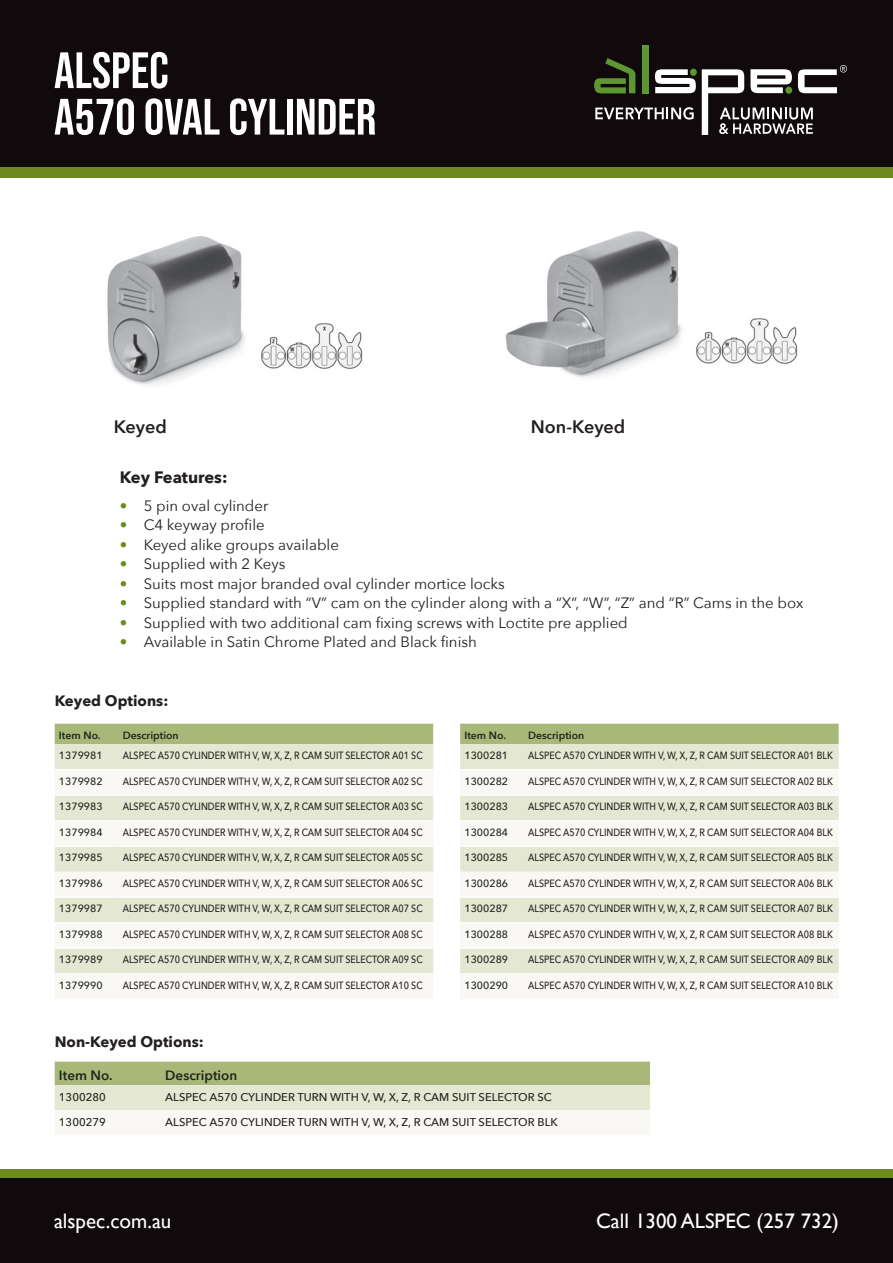
<style>
.page{position:relative;width:893px;height:1263px;background:#fff}
.page>*{position:absolute;margin:0;border:0;box-sizing:border-box;transform-origin:0 0}
.t1{font:51px "Bebas Neue";color:#fff}
.t2{font:21px "Gill Sans";color:#fff}
.t3{font:600 18px "Avenir Next";color:#231f20}
.t4{font:700 16.5px "Avenir Next";letter-spacing:-.005em;color:#231f20}
.t5{font:15px "Avenir Next";color:#231f20}
.t6{font:700 15px "Avenir Next";color:#231f20}
.t7{font:600 13.5px "Avenir Next";color:#1f251e}
.t8{font:500 11.25px "Avenir Next";color:#231f20}
.t9{font:500 11.25px "Avenir Next";color:#1f251e}
.t10{font:500 10.5px "Avenir Next";color:#231f20;scale:.85 1}
.t11{font:500 10.5px "Avenir Next";color:#1f251e}
.t12{font:600 10.5px "Avenir Next";color:#1f251e}
.s1{color:#6c8a1f}
</style>
<div class="page">
<div style="left:0;top:1178px;width:893px;height:85px;background:#110a0c"></div>
<div style="left:0;top:1170px;width:893px;height:8px;background:#6c8a1f"></div>
<div style="left:0;top:0;width:893px;height:167px;background:#110a0c"></div>
<div style="left:0;top:167px;width:893px;height:11px;background:#6c8a1f"></div>
<div style="left:642px;top:45px;width:6px;height:48px;background:#5c9731"></div>
<svg style="left:594px;top:58px;width:41px;height:35px"></svg>
<svg style="left:655px;top:69px;width:41px;height:24px"></svg>
<div style="left:690px;top:69px;width:7px;height:7px;background:#5c9731;border-radius:50%"></div>
<svg style="left:595px;top:107px;width:99px;height:13px"></svg>
<svg style="left:702px;top:65px;width:145px;height:70px"></svg>
<img style="left:107px;top:236px;width:138px;height:149px">
<img style="left:261px;top:323px;width:102px;height:46px">
<img style="left:505px;top:231px;width:177px;height:147px">
<img style="left:696px;top:318px;width:102px;height:46px">
<div style="left:55px;top:724px;width:378px;height:20px;background:#a9b879"></div>
<div style="left:55px;top:744px;width:378px;height:25px;background:#e4e7d1"></div>
<svg style="left:55px;top:770px;width:378px;height:229px;fill:#faf8f4"></svg>
<hr style="left:55px;top:795px;width:63px;height:1px;background:#fff">
<hr style="left:118px;top:795px;width:315px;height:1px;background:#fff">
<hr style="left:55px;top:820px;width:63px;height:1px;background:#fff">
<hr style="left:118px;top:820px;width:315px;height:1px;background:#fff">
<hr style="left:55px;top:846px;width:63px;height:1px;background:#fff">
<hr style="left:118px;top:846px;width:315px;height:1px;background:#fff">
<hr style="left:55px;top:897px;width:63px;height:1px;background:#fff">
<hr style="left:118px;top:897px;width:315px;height:1px;background:#fff">
<hr style="left:55px;top:922px;width:63px;height:1px;background:#fff">
<hr style="left:118px;top:922px;width:315px;height:1px;background:#fff">
<hr style="left:55px;top:948px;width:63px;height:1px;background:#fff">
<hr style="left:118px;top:948px;width:315px;height:1px;background:#fff">
<hr style="left:55px;top:973px;width:63px;height:1px;background:#fff">
<hr style="left:118px;top:973px;width:315px;height:1px;background:#fff">
<div style="left:460px;top:724px;width:379px;height:20px;background:#a9b879"></div>
<div style="left:460px;top:744px;width:379px;height:25px;background:#e4e7d1"></div>
<svg style="left:460px;top:771px;width:379px;height:227px;fill:#faf8f4"></svg>
<hr style="left:460px;top:795px;width:64px;height:1px;background:#fff">
<hr style="left:524px;top:795px;width:315px;height:1px;background:#fff">
<hr style="left:460px;top:820px;width:64px;height:1px;background:#fff">
<hr style="left:524px;top:820px;width:315px;height:1px;background:#fff">
<hr style="left:460px;top:846px;width:64px;height:1px;background:#fff">
<hr style="left:524px;top:846px;width:315px;height:1px;background:#fff">
<hr style="left:460px;top:897px;width:64px;height:1px;background:#fff">
<hr style="left:524px;top:897px;width:315px;height:1px;background:#fff">
<hr style="left:460px;top:922px;width:64px;height:1px;background:#fff">
<hr style="left:524px;top:922px;width:315px;height:1px;background:#fff">
<hr style="left:460px;top:948px;width:64px;height:1px;background:#fff">
<hr style="left:524px;top:948px;width:315px;height:1px;background:#fff">
<hr style="left:460px;top:973px;width:64px;height:1px;background:#fff">
<hr style="left:524px;top:973px;width:315px;height:1px;background:#fff">
<svg style="left:55px;top:1061px;width:595px;height:74px"></svg>
<p class="t1" style="left:54px;top:42px;width:116px">ALSPEC</p>
<p class="t1" style="left:54px;top:88px;width:324px">A570 OVAL CYLINDER</p>
<p class="t3" style="left:114px;top:412px;width:55px">Keyed</p>
<p class="t3" style="left:531px;top:412px;width:96px">Non-Keyed</p>
<p class="t4" style="left:120px;top:463px;width:109px">Key Features:</p>
<p class="t5" style="left:120px;top:493px;width:150px"><span class="s1">•</span> 5 pin oval cylinder</p>
<p class="t5" style="left:120px;top:512px;width:147px"><span class="s1">•</span> C4 keyway profile</p>
<p class="t5" style="left:120px;top:532px;width:221px"><span class="s1">•</span> Keyed alike groups available</p>
<p class="t5" style="left:120px;top:551px;width:167px"><span class="s1">•</span> Supplied with 2 Keys</p>
<p class="t5" style="left:120px;top:571px;width:386px"><span class="s1">•</span> Suits most major branded oval cylinder mortice locks</p>
<p class="t5" style="left:120px;top:590px;width:685px"><span class="s1">•</span> Supplied standard with “V” cam on the cylinder along with a “X”, “W”, “Z” and “R” Cams in the box</p>
<p class="t5" style="left:120px;top:610px;width:510px"><span class="s1">•</span> Supplied with two additional cam fixing screws with Loctite pre applied</p>
<p class="t5" style="left:120px;top:629px;width:359px"><span class="s1">•</span> Available in Satin Chrome Plated and Black finish</p>
<p class="t6" style="left:55px;top:688px;width:115px">Keyed Options:</p>
<p class="t12" style="left:59px;top:726px;width:43px">Item No.</p>
<p class="t12" style="left:123px;top:726px;width:58px">Description</p>
<p class="t11" style="left:59px;top:747px;width:45px">1379981</p>
<p class="t10" style="left:123px;top:747px;width:354px">ALSPEC A570 CYLINDER WITH V, W, X, Z, R CAM SUIT SELECTOR A01 SC</p>
<p class="t11" style="left:59px;top:772px;width:45px">1379982</p>
<p class="t10" style="left:123px;top:772px;width:354px">ALSPEC A570 CYLINDER WITH V, W, X, Z, R CAM SUIT SELECTOR A02 SC</p>
<p class="t11" style="left:59px;top:798px;width:45px">1379983</p>
<p class="t10" style="left:123px;top:798px;width:354px">ALSPEC A570 CYLINDER WITH V, W, X, Z, R CAM SUIT SELECTOR A03 SC</p>
<p class="t11" style="left:59px;top:823px;width:45px">1379984</p>
<p class="t10" style="left:123px;top:823px;width:354px">ALSPEC A570 CYLINDER WITH V, W, X, Z, R CAM SUIT SELECTOR A04 SC</p>
<p class="t11" style="left:59px;top:849px;width:45px">1379985</p>
<p class="t10" style="left:123px;top:849px;width:354px">ALSPEC A570 CYLINDER WITH V, W, X, Z, R CAM SUIT SELECTOR A05 SC</p>
<p class="t11" style="left:59px;top:874px;width:45px">1379986</p>
<p class="t10" style="left:123px;top:874px;width:354px">ALSPEC A570 CYLINDER WITH V, W, X, Z, R CAM SUIT SELECTOR A06 SC</p>
<p class="t11" style="left:59px;top:900px;width:45px">1379987</p>
<p class="t10" style="left:123px;top:900px;width:354px">ALSPEC A570 CYLINDER WITH V, W, X, Z, R CAM SUIT SELECTOR A07 SC</p>
<p class="t11" style="left:59px;top:925px;width:45px">1379988</p>
<p class="t10" style="left:123px;top:925px;width:354px">ALSPEC A570 CYLINDER WITH V, W, X, Z, R CAM SUIT SELECTOR A08 SC</p>
<p class="t11" style="left:59px;top:951px;width:45px">1379989</p>
<p class="t10" style="left:123px;top:951px;width:354px">ALSPEC A570 CYLINDER WITH V, W, X, Z, R CAM SUIT SELECTOR A09 SC</p>
<p class="t11" style="left:59px;top:976px;width:45px">1379990</p>
<p class="t10" style="left:123px;top:976px;width:354px">ALSPEC A570 CYLINDER WITH V, W, X, Z, R CAM SUIT SELECTOR A10 SC</p>
<p class="t6" style="left:55px;top:1028px;width:151px">Non-Keyed Options:</p>
<p class="t12" style="left:464px;top:726px;width:43px">Item No.</p>
<p class="t12" style="left:528px;top:726px;width:58px">Description</p>
<p class="t11" style="left:464px;top:747px;width:45px">1300281</p>
<p class="t10" style="left:528px;top:747px;width:360px">ALSPEC A570 CYLINDER WITH V, W, X, Z, R CAM SUIT SELECTOR A01 BLK</p>
<p class="t11" style="left:464px;top:772px;width:45px">1300282</p>
<p class="t10" style="left:528px;top:772px;width:360px">ALSPEC A570 CYLINDER WITH V, W, X, Z, R CAM SUIT SELECTOR A02 BLK</p>
<p class="t11" style="left:464px;top:798px;width:45px">1300283</p>
<p class="t10" style="left:528px;top:798px;width:360px">ALSPEC A570 CYLINDER WITH V, W, X, Z, R CAM SUIT SELECTOR A03 BLK</p>
<p class="t11" style="left:464px;top:823px;width:45px">1300284</p>
<p class="t10" style="left:528px;top:823px;width:360px">ALSPEC A570 CYLINDER WITH V, W, X, Z, R CAM SUIT SELECTOR A04 BLK</p>
<p class="t11" style="left:464px;top:849px;width:45px">1300285</p>
<p class="t10" style="left:528px;top:849px;width:360px">ALSPEC A570 CYLINDER WITH V, W, X, Z, R CAM SUIT SELECTOR A05 BLK</p>
<p class="t11" style="left:464px;top:874px;width:45px">1300286</p>
<p class="t10" style="left:528px;top:874px;width:360px">ALSPEC A570 CYLINDER WITH V, W, X, Z, R CAM SUIT SELECTOR A06 BLK</p>
<p class="t11" style="left:464px;top:900px;width:45px">1300287</p>
<p class="t10" style="left:528px;top:900px;width:360px">ALSPEC A570 CYLINDER WITH V, W, X, Z, R CAM SUIT SELECTOR A07 BLK</p>
<p class="t11" style="left:464px;top:925px;width:45px">1300288</p>
<p class="t10" style="left:528px;top:925px;width:360px">ALSPEC A570 CYLINDER WITH V, W, X, Z, R CAM SUIT SELECTOR A08 BLK</p>
<p class="t11" style="left:464px;top:951px;width:45px">1300289</p>
<p class="t10" style="left:528px;top:951px;width:360px">ALSPEC A570 CYLINDER WITH V, W, X, Z, R CAM SUIT SELECTOR A09 BLK</p>
<p class="t11" style="left:464px;top:976px;width:45px">1300290</p>
<p class="t10" style="left:528px;top:976px;width:360px">ALSPEC A570 CYLINDER WITH V, W, X, Z, R CAM SUIT SELECTOR A10 BLK</p>
<p class="t7" style="left:59px;top:1063px;width:55px">Item No.</p>
<p class="t7" style="left:165px;top:1063px;width:74px">Description</p>
<p class="t9" style="left:59px;top:1087px;width:48px">1300280</p>
<p class="t8" style="left:165px;top:1087px;width:388px">ALSPEC A570 CYLINDER TURN WITH V, W, X, Z, R CAM SUIT SELECTOR SC</p>
<p class="t9" style="left:59px;top:1112px;width:48px">1300279</p>
<p class="t8" style="left:165px;top:1112px;width:394px">ALSPEC A570 CYLINDER TURN WITH V, W, X, Z, R CAM SUIT SELECTOR BLK</p>
<h2 class="t2" style="left:54px;top:1208px;width:119px">alspec.com.au</h2>
<h2 class="t2" style="left:596px;top:1208px;width:244px">Call 1300 ALSPEC (257 732)</h2>
</div>
